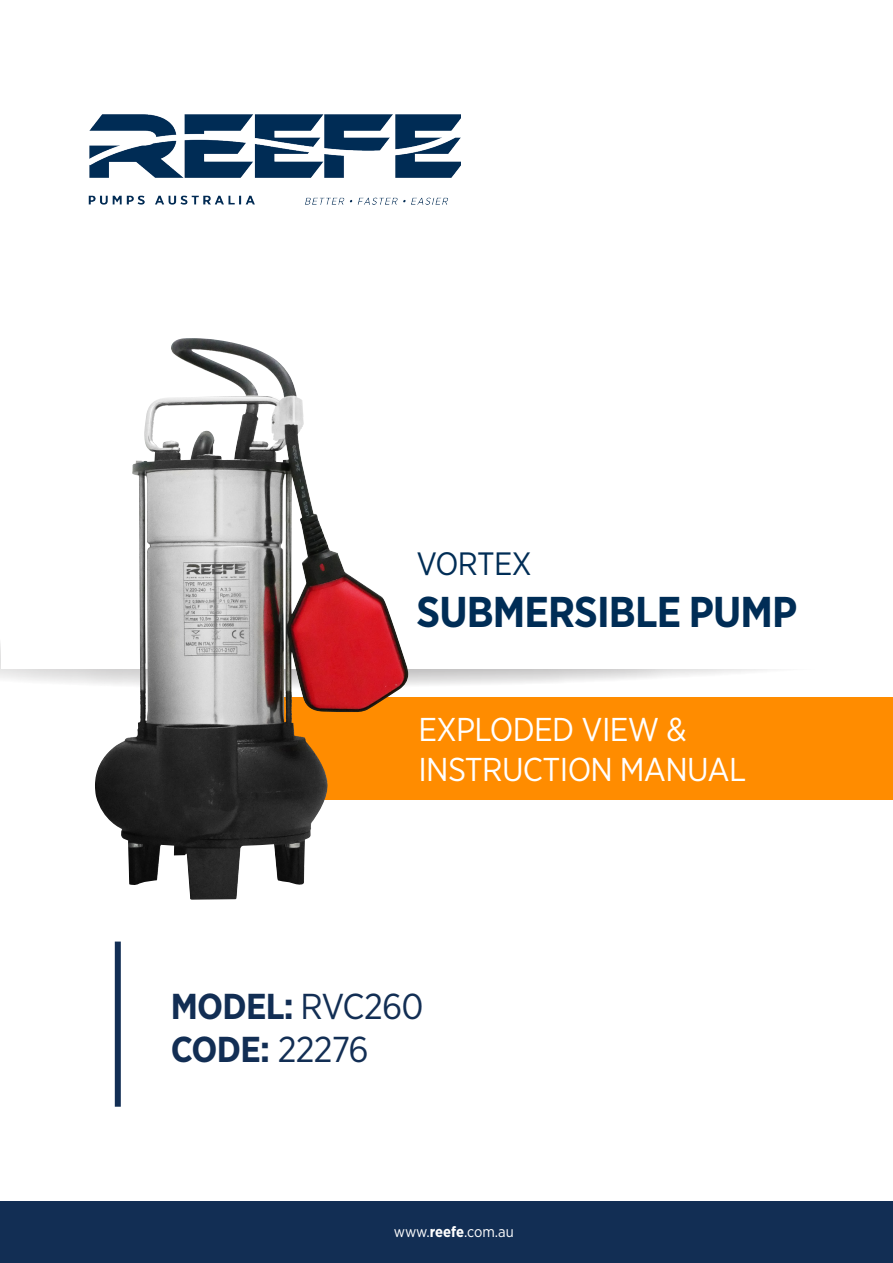
<style>
.page{position:relative;width:893px;height:1263px;background:#fff}
.page>*{position:absolute;margin:0;border:0;box-sizing:border-box;transform-origin:0 0}
.t1{font:700 43.05px "Gotham Narrow";letter-spacing:-.02em;color:#002d56}
.t2{font:700 36px "Gotham Narrow";letter-spacing:-.02em;color:#122e54}
.t3{font:33px "Gotham Narrow";letter-spacing:-.02em;color:#fff}
.t4{font:32.25px "Gotham Narrow";letter-spacing:-.02em;color:#002d56}
.t5{font:15px "Gotham Narrow";letter-spacing:-.015em;color:#fff}
.s1{font-weight:400}
.s2{font-weight:700}
</style>
<div class="page">
<div style="left:0;top:1201px;width:893px;height:62px;background:#122e54"></div>
<div style="left:275px;top:697px;width:617px;height:102px;background:#ff8c00"></div>
<svg style="left:0;top:643px;width:770px;height:50px"></svg>
<div style="left:1px;top:347px;width:892px;height:322px;background:#fff"></div>
<div style="left:115px;top:941px;width:6px;height:166px;background:#122e54"></div>
<img style="left:88px;top:114px;width:372px;height:91px">
<img style="left:95px;top:338px;width:234px;height:562px">
<p class="t4" style="left:417px;top:544px;width:116px">VORTEX</p>
<p class="t1" style="left:417px;top:584px;width:382px">SUBMERSIBLE PUMP</p>
<p class="t3" style="left:418px;top:709px;width:270px">EXPLODED VIEW &amp;</p>
<p class="t3" style="left:418px;top:749px;width:329px">INSTRUCTION MANUAL</p>
<p class="t2" style="left:171px;top:983px;width:254px">MODEL: <span class="s1">RVC260</span></p>
<p class="t2" style="left:171px;top:1026px;width:200px">CODE: <span class="s1">22276</span></p>
<p class="t5" style="left:394px;top:1223px;width:121px">www.<span class="s2">reefe</span>.com.au</p>
</div>
